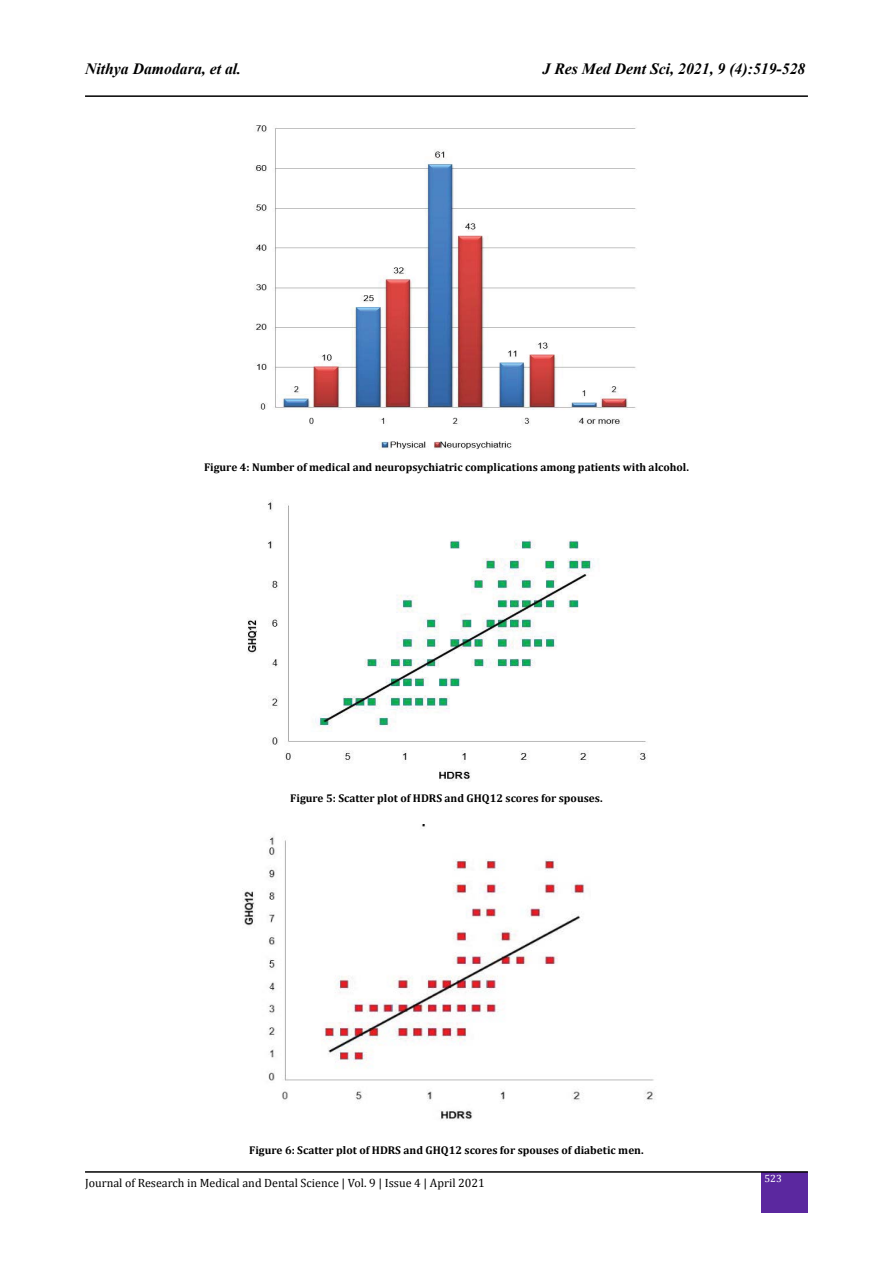
<style>
.page{position:relative;width:893px;height:1263px;background:#fff}
.page>*{position:absolute;margin:0;border:0;box-sizing:border-box;transform-origin:0 0}
.t1{font:italic 700 15.75px "Times New Roman";color:#000}
.t2{font:12px "Cambria";color:#000}
.t3{font:700 11.25px "Cambria";color:#000}
.t4{font:10.5px "Cambria";color:#fff}
</style>
<div class="page">
<hr style="left:85px;top:95px;width:723px;height:2px;background:#000">
<div style="left:762px;top:1172px;width:46px;height:41px;background:#5b289f"></div>
<hr style="left:85px;top:1171px;width:723px;height:2px;background:#000">
<img style="left:254px;top:125px;width:382px;height:325px">
<img style="left:247px;top:499px;width:401px;height:282px">
<img style="left:242px;top:825px;width:413px;height:295px">
<h1 class="t1" style="left:85px;top:58px;width:158px">Nithya Damodara, et al.</h1>
<h1 class="t1" style="left:543px;top:58px;width:264px">J Res Med Dent Sci, 2021, 9 (4):519-528</h1>
<p class="t3" style="left:204px;top:459px;width:486px">Figure 4: Number of medical and neuropsychiatric complications among patients with alcohol.</p>
<p class="t3" style="left:290px;top:790px;width:314px">Figure 5: Scatter plot of HDRS and GHQ12 scores for spouses.</p>
<p class="t3" style="left:249px;top:1142px;width:396px">Figure 6: Scatter plot of HDRS and GHQ12 scores for spouses of diabetic men.</p>
<p class="t2" style="left:85px;top:1176px;width:401px">Journal of Research in Medical and Dental Science | Vol. 9 | Issue 4 | April 2021</p>
<p class="t4" style="left:764px;top:1172px;width:19px">523</p>
</div>
